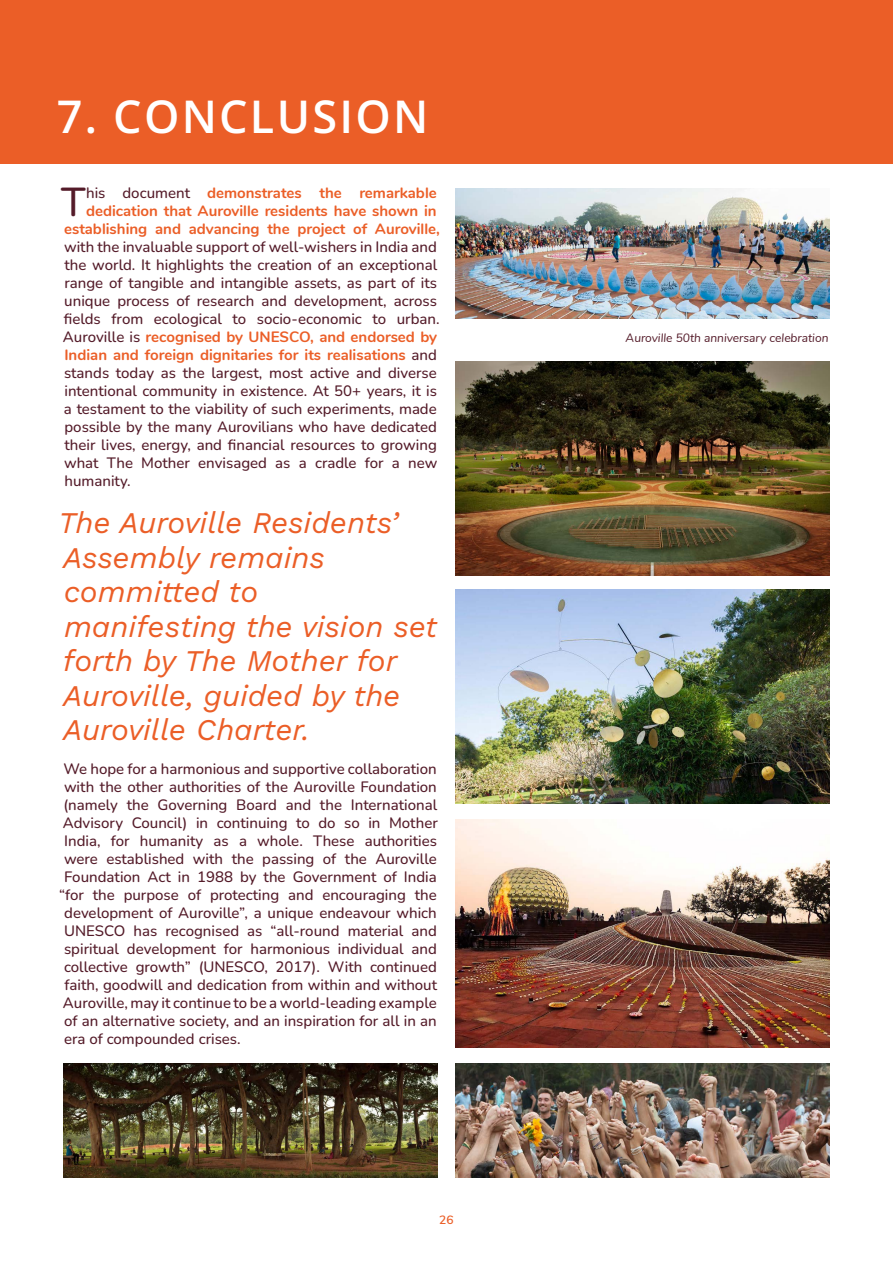
<style>
.page{position:relative;width:893px;height:1263px;background:#fff}
.page>*{position:absolute;margin:0;border:0;box-sizing:border-box;transform-origin:0 0}
.t1{font:600 45px "Open Sans";letter-spacing:.05em;color:#fff}
.t2{font:500 40.35px "Nunito";color:#541b29}
.t3{font:italic 30px/34.5px "Work Sans";color:#eb5e27}
.t4{font:500 15px/18px "Nunito";color:#541b29}
.t5{font:700 15px/18px "Nunito";color:#eb5e27;text-align:right}
.t6{font:italic 12px "Nunito";color:#541b29}
.t7{font:600 12px "Nunito";color:#eb5e27}
.s1{font-weight:500;color:#541b29}
.s2{font-weight:700;color:#eb5e27}
</style>
<div class="page">
<div style="left:0;top:0;width:893px;height:164px;background:#eb5e27"></div>
<img style="left:455px;top:189px;width:374px;height:130px">
<img style="left:455px;top:1063px;width:374px;height:115px">
<img style="left:64px;top:1063px;width:373px;height:115px">
<img style="left:455px;top:590px;width:374px;height:214px">
<img style="left:455px;top:361px;width:374px;height:214px">
<img style="left:455px;top:820px;width:374px;height:228px">
<h1 class="t1" style="left:57px;top:86px;width:373px">7. CONCLUSION</h1>
<p class="t5" style="left:64px;top:183px;width:377px"><span class="s1">his document</span> demonstrates the remarkable dedication that Auroville residents have shown in establishing and advancing the project of Auroville,</p>
<p class="t4" style="left:63px;top:237px;width:378px">with the invaluable support of well-wishers in India and the world. It highlights the creation of an exceptional range of tangible and intangible assets, as part of its unique process of research and development, across fields from ecological to socio-economic to urban.<br>Auroville is <span class="s2">recognised by UNESCO, and endorsed by Indian and foreign dignitaries for its realisations</span> and stands today as the largest, most active and diverse intentional community in existence. At 50+ years, it is a testament to the viability of such experiments, made possible by the many Aurovilians who have dedicated their lives, energy, and financial resources to growing what The Mother envisaged as a cradle for a new humanity.</p>
<h3 class="t3" style="left:58px;top:504px;width:380px">The Auroville Residents’<br>Assembly remains committed to<br>manifesting the vision set forth by The Mother for<br>Auroville, guided by the<br>Auroville Charter.</h3>
<p class="t4" style="left:64px;top:759px;width:375px">We hope for a harmonious and supportive collaboration</p>
<p class="t4" style="left:64px;top:777px;width:374px">with the other authorities of the Auroville Foundation</p>
<p class="t4" style="left:63px;top:795px;width:375px">(namely the Governing Board and the International</p>
<p class="t4" style="left:63px;top:813px;width:376px">Advisory Council) in continuing to do so in Mother</p>
<p class="t4" style="left:64px;top:831px;width:374px">India, for humanity as a whole. These authorities</p>
<p class="t4" style="left:64px;top:849px;width:374px">were established with the passing of the Auroville</p>
<p class="t4" style="left:64px;top:867px;width:374px">Foundation Act in 1988 by the Government of India</p>
<p class="t4" style="left:59px;top:885px;width:379px">“for the purpose of protecting and encouraging the</p>
<p class="t4" style="left:64px;top:903px;width:374px">development of Auroville”, a unique endeavour which</p>
<p class="t4" style="left:64px;top:921px;width:374px">UNESCO has recognised as “all-round material and</p>
<p class="t4" style="left:64px;top:939px;width:374px">spiritual development for harmonious individual and</p>
<p class="t4" style="left:64px;top:957px;width:374px">collective growth” (UNESCO, 2017). With continued</p>
<p class="t4" style="left:64px;top:975px;width:374px">faith, goodwill and dedication from within and without</p>
<p class="t4" style="left:63px;top:993px;width:375px">Auroville, may it continue to be a world-leading example</p>
<p class="t4" style="left:64px;top:1011px;width:374px">of an alternative society, and an inspiration for all in an</p>
<p class="t4" style="left:64px;top:1029px;width:178px">era of compounded crises.</p>
<h2 class="t2" style="left:61px;top:174px;width:26px">T</h2>
<p class="t7" style="left:439px;top:1211px;width:16px">26</p>
<p class="t6" style="left:626px;top:329px;width:204px">Auroville 50th anniversary celebration</p>
</div>
